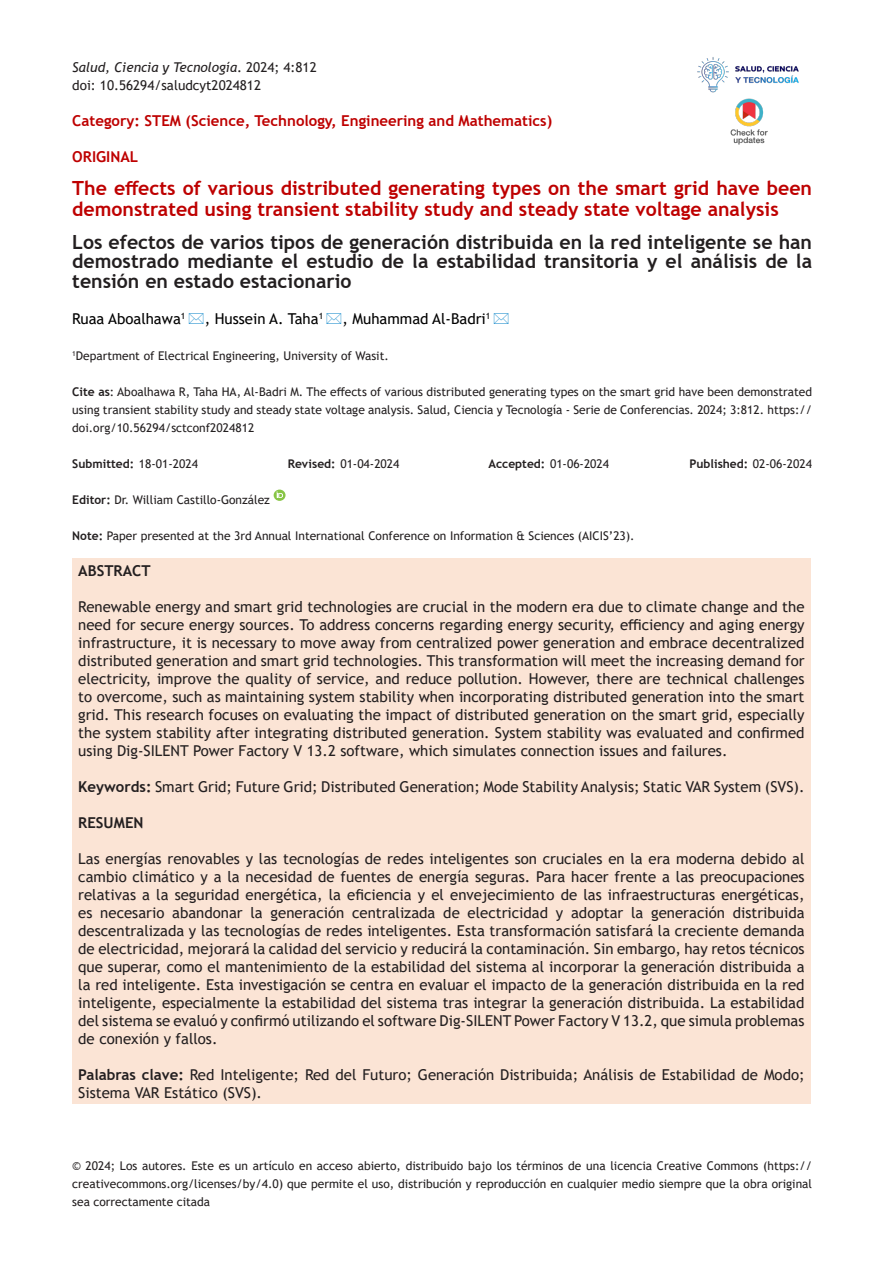
<style>
.page{position:relative;width:893px;height:1263px;background:#fff}
.page>*{position:absolute;margin:0;border:0;box-sizing:border-box;transform-origin:0 0}
.t1{font:700 19.5px/19.5px "Trebuchet MS";color:#231f20;text-align:justify}
.t2{font:700 19.5px/21px "Trebuchet MS";color:#be0000}
.t3{font:15px/18px "Trebuchet MS";color:#231f20;text-align:justify}
.t4{font:700 15px "Trebuchet MS";color:#be0000}
.t5{font:15px "Trebuchet MS";color:#000}
.t6{font:700 15px "Trebuchet MS";color:#231f20}
.t7{font:italic 13.5px "Trebuchet MS";color:#231f20}
.t8{font:13.5px "Trebuchet MS";color:#231f20}
.t9{font:12px/18px "Trebuchet MS";color:#231f20;text-align:justify}
.t10{font:700 12px "Trebuchet MS";color:#231f20}
.s1{font-style:normal}
.s2{font-weight:700}
.s3{font-weight:400}
</style>
<div class="page">
<img style="left:697px;top:57px;width:102px;height:36px">
<img style="left:730px;top:98px;width:38px;height:47px">
<div style="left:72px;top:558px;width:739px;height:546px;background:#fbe4d5"></div>
<svg style="left:274px;top:490px;width:12px;height:11px"></svg>
<p class="t7" style="left:72px;top:59px;width:246px">Salud, Ciencia y Tecnología<span class="s1">. 2024; 4:812</span></p>
<p class="t8" style="left:72px;top:77px;width:190px">doi: 10.56294/saludcyt2024812</p>
<p class="t4" style="left:72px;top:111px;width:481px">Category: STEM (Science, Technology, Engineering and Mathematics)</p>
<p class="t4" style="left:72px;top:147px;width:67px">ORIGINAL</p>
<p class="t2" style="left:72px;top:177px;width:741px">The effects of various distributed generating types on the smart grid have been demonstrated using transient stability study and steady state voltage analysis</p>
<p class="t1" style="left:72px;top:232px;width:741px">Los efectos de varios tipos de generación distribuida en la red inteligente se han demostrado mediante el estudio de la estabilidad transitoria y el análisis de la tensión en estado estacionario</p>
<p class="t5" style="left:72px;top:309px;width:115px">Ruaa Aboalhawa<sup>1</sup></p>
<p class="t5" style="left:205px;top:309px;width:120px">, Hussein A. Taha<sup>1</sup></p>
<p class="t5" style="left:342px;top:309px;width:149px">, Muhammad Al-Badri<sup>1</sup></p>
<p class="t9" style="left:72px;top:347px;width:318px"><sup>1</sup>Department of Electrical Engineering, University of Wasit.</p>
<p class="t9" style="left:72px;top:383px;width:741px"><span class="s2">Cite as</span>: Aboalhawa R, Taha HA, Al-Badri M. The effects of various distributed generating types on the smart grid have been demonstrated using transient stability study and steady state voltage analysis. Salud, Ciencia y Tecnología - Serie de Conferencias. 2024; 3:812. https:// doi.org/10.56294/sctconf2024812</p>
<p class="t10" style="left:72px;top:456px;width:127px">Submitted: <span class="s3">18-01-2024</span></p>
<p class="t9" style="left:288px;top:455px;width:113px"><span class="s2">Revised:</span> 01-04-2024</p>
<p class="t9" style="left:488px;top:455px;width:122px"><span class="s2">Accepted:</span> 01-06-2024</p>
<p class="t10" style="left:689px;top:456px;width:124px">Published: <span class="s3">02-06-2024</span></p>
<p class="t9" style="left:72px;top:491px;width:199px"><span class="s2">Editor:</span> Dr. William Castillo-González</p>
<p class="t9" style="left:72px;top:527px;width:564px"><span class="s2">Note:</span> Paper presented at the 3rd Annual International Conference on Information &amp; Sciences (AICIS’23).</p>
<p class="t6" style="left:78px;top:561px;width:74px">ABSTRACT</p>
<p class="t3" style="left:78px;top:598px;width:728px">Renewable energy and smart grid technologies are crucial in the modern era due to climate change and the need for secure energy sources. To address concerns regarding energy security, efficiency and aging energy infrastructure, it is necessary to move away from centralized power generation and embrace decentralized distributed generation and smart grid technologies. This transformation will meet the increasing demand for electricity, improve the quality of service, and reduce pollution. However, there are technical challenges to overcome, such as maintaining system stability when incorporating distributed generation into the smart grid. This research focuses on evaluating the impact of distributed generation on the smart grid, especially the system stability after integrating distributed generation. System stability was evaluated and confirmed using Dig-SILENT Power Factory V 13.2 software, which simulates connection issues and failures.</p>
<p class="t3" style="left:78px;top:778px;width:728px"><span class="s2">Keywords:</span> Smart Grid; Future Grid; Distributed Generation; Mode Stability Analysis; Static VAR System (SVS).</p>
<p class="t6" style="left:78px;top:813px;width:67px">RESUMEN</p>
<p class="t3" style="left:78px;top:850px;width:728px">Las energías renovables y las tecnologías de redes inteligentes son cruciales en la era moderna debido al cambio climático y a la necesidad de fuentes de energía seguras. Para hacer frente a las preocupaciones relativas a la seguridad energética, la eficiencia y el envejecimiento de las infraestructuras energéticas, es necesario abandonar la generación centralizada de electricidad y adoptar la generación distribuida descentralizada y las tecnologías de redes inteligentes. Esta transformación satisfará la creciente demanda de electricidad, mejorará la calidad del servicio y reducirá la contaminación. Sin embargo, hay retos técnicos que superar, como el mantenimiento de la estabilidad del sistema al incorporar la generación distribuida a la red inteligente. Esta investigación se centra en evaluar el impacto de la generación distribuida en la red inteligente, especialmente la estabilidad del sistema tras integrar la generación distribuida. La estabilidad del sistema se evaluó y confirmó utilizando el software Dig-SILENT Power Factory V 13.2, que simula problemas de conexión y fallos.</p>
<p class="t3" style="left:78px;top:1066px;width:728px"><span class="s2">Palabras clave:</span> Red Inteligente; Red del Futuro; Generación Distribuida; Análisis de Estabilidad de Modo;<br>Sistema VAR Estático (SVS).</p>
<p class="t9" style="left:72px;top:1157px;width:741px">© 2024; Los autores. Este es un artículo en acceso abierto, distribuido bajo los términos de una licencia Creative Commons (https:// creativecommons.org/licenses/by/4.0) que permite el uso, distribución y reproducción en cualquier medio siempre que la obra original sea correctamente citada</p>
</div>
